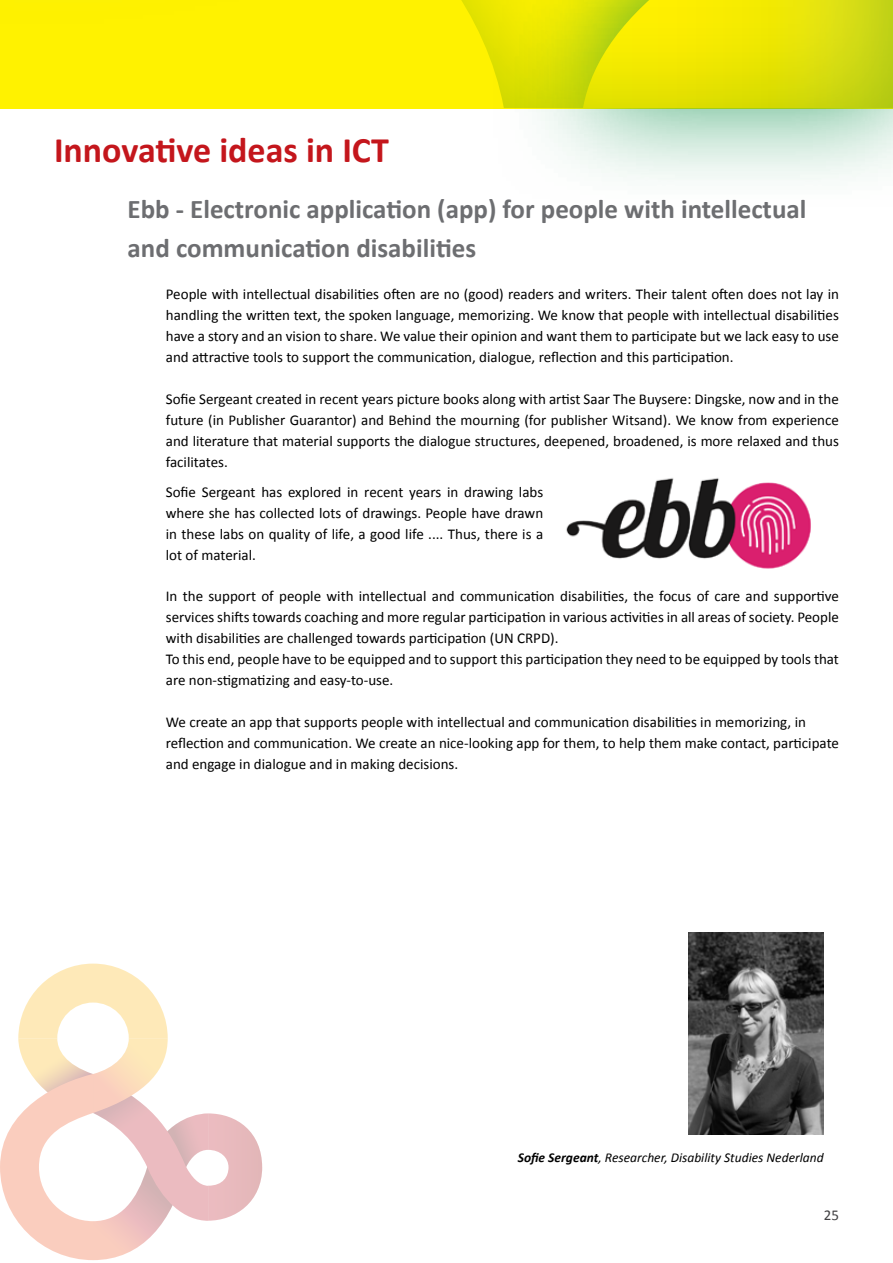
<style>
.page{position:relative;width:893px;height:1263px;background:#fff}
.page>*{position:absolute;margin:0;border:0;box-sizing:border-box;transform-origin:0 0}
.t1{font:700 36px "Calibri";color:#c4161c}
.t2{font:700 27px/39px "Calibri";color:#6d6e71}
.t3{font:15px/21px "Calibri";color:#000;text-align:justify}
.t4{font:15px "Calibri";color:#414042}
.t5{font:italic 13.5px "Calibri";color:#000}
.s1{font-weight:700}
</style>
<div class="page">
<svg style="left:0;top:963px;width:262px;height:297px"></svg>
<div style="left:491px;top:0;width:402px;height:209px;background:#008c44;opacity:.75"></div>
<div style="left:0;top:0;width:893px;height:108px;background:#a6ce39;opacity:.75"></div>
<img style="left:566px;top:478px;width:245px;height:91px">
<img style="left:689px;top:932px;width:134px;height:202px">
<h1 class="t1" style="left:54px;top:127px;width:336px">Innovative ideas in ICT</h1>
<h2 class="t2" style="left:128px;top:190px;width:680px">Ebb ‐ Electronic application (app) for people with intellectual and communication disabilities</h2>
<p class="t3" style="left:166px;top:284px;width:675px">People with intellectual disabilities often are no (good) readers and writers. Their talent often does not lay in handling the written text, the spoken language, memorizing. We know that people with intellectual disabilities have a story and an vision to share. We value their opinion and want them to participate but we lack easy to use and attractive tools to support the communication, dialogue, reflection and this participation.</p>
<p class="t3" style="left:166px;top:389px;width:675px">Sofie Sergeant created in recent years picture books along with artist Saar The Buysere: Dingske, now and in the future (in Publisher Guarantor) and Behind the mourning (for publisher Witsand). We know from experience and literature that material supports the dialogue structures, deepened, broadened, is more relaxed and thus facilitates.</p>
<p class="t3" style="left:166px;top:482px;width:379px">Sofie Sergeant has explored in recent years in drawing labs where she has collected lots of drawings. People have drawn in these labs on quality of life, a good life .... Thus, there is a lot of material.</p>
<p class="t3" style="left:166px;top:586px;width:675px;text-align:left">In the support of people with intellectual and communication disabilities, the focus of care and supportive services shifts towards coaching and more regular participation in various activities in all areas of society. People with disabilities are challenged towards participation (UN CRPD).<br>To this end, people have to be equipped and to support this participation they need to be equipped by tools that are non‐stigmatizing and easy‐to‐use.</p>
<p class="t3" style="left:166px;top:712px;width:675px;text-align:left">We create an app that supports people with intellectual and communication disabilities in memorizing, in reflection and communication. We create an nice‐looking app for them, to help them make contact, participate and engage in dialogue and in making decisions.</p>
<p class="t5" style="left:518px;top:1148px;width:307px"><span class="s1">Sofie Sergeant</span>, Researcher, Disability Studies Nederland</p>
<p class="t4" style="left:824px;top:1206px;width:17px">25</p>
</div>
